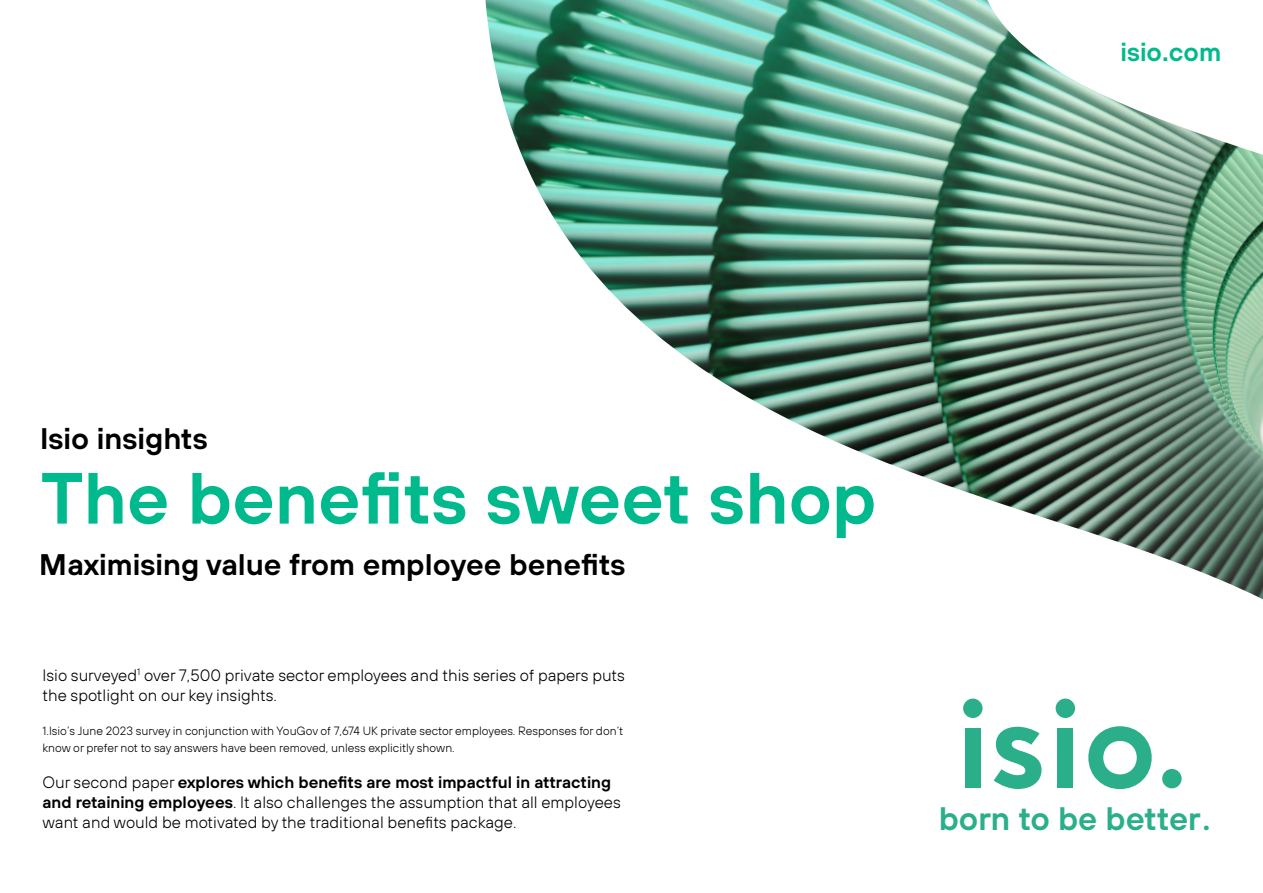
<style>
.page{position:relative;width:1263px;height:893px;background:#fff}
.page>*{position:absolute;margin:0;border:0;box-sizing:border-box;transform-origin:0 0}
.t1{font:600 72.3px "TT Hoves";color:#00ba8d}
.t2{font:600 32.55px "TT Hoves";color:#2baf8a}
.t3{font:600 29.7px "TT Hoves";color:#000}
.t4{font:600 25.8px "TT Hoves";color:#00ba8d}
.t5{font:300 16.5px/19.8px "TT Hoves";color:#000}
.t6{font:300 12px/16.8px "TT Hoves";color:#000}
.s1{font-weight:600}
.s2{font-family:"Trebuchet MS";font-weight:400}
</style>
<div class="page">
<img style="left:485px;top:0;width:778px;height:599px">
<div style="left:965px;top:728px;width:15px;height:59px;background:#2baf8a"></div>
<svg style="left:1088px;top:726px;width:64px;height:63px"></svg>
<div style="left:1162px;top:769px;width:19px;height:19px;background:#2baf8a;border-radius:50%"></div>
<div style="left:1058px;top:728px;width:15px;height:59px;background:#2baf8a"></div>
<svg style="left:994px;top:727px;width:47px;height:62px"></svg>
<div style="left:1056px;top:699px;width:19px;height:19px;background:#2baf8a;border-radius:50%"></div>
<div style="left:963px;top:699px;width:19px;height:19px;background:#2baf8a;border-radius:50%"></div>
<h3 class="t4" style="left:1120px;top:35px;width:102px">isio.com</h3>
<h3 class="t3" style="left:40px;top:419px;width:169px">Isio insights</h3>
<h1 class="t1" style="left:41px;top:451px;width:837px">The benefits sweet shop</h1>
<h3 class="t3" style="left:40px;top:545px;width:587px">Maximising value from employee benefits</h3>
<p class="t5" style="left:43px;top:665px;width:584px">Isio surveyed<sup>1</sup> over 7,500 private sector employees and this series of papers puts the spotlight on our key insights.</p>
<p class="t6" style="left:43px;top:722px;width:582px">1.Isio’s June 2023 survey in conjunction with YouGov of 7,674 UK private sector employees. Responses for don’t know or prefer not to say answers have been removed, unless explicitly shown.</p>
<p class="t5" style="left:43px;top:772px;width:580px">Our second paper <span class="s1">explores which benefits are most impactful in attracting and retaining employees</span>. It also challenges the assumption that all employees want and would be motivated by the traditional benefits package.</p>
<h2 class="t2" style="left:939px;top:797px;width:275px">born to be better<span class="s2">.</span></h2>
</div>
